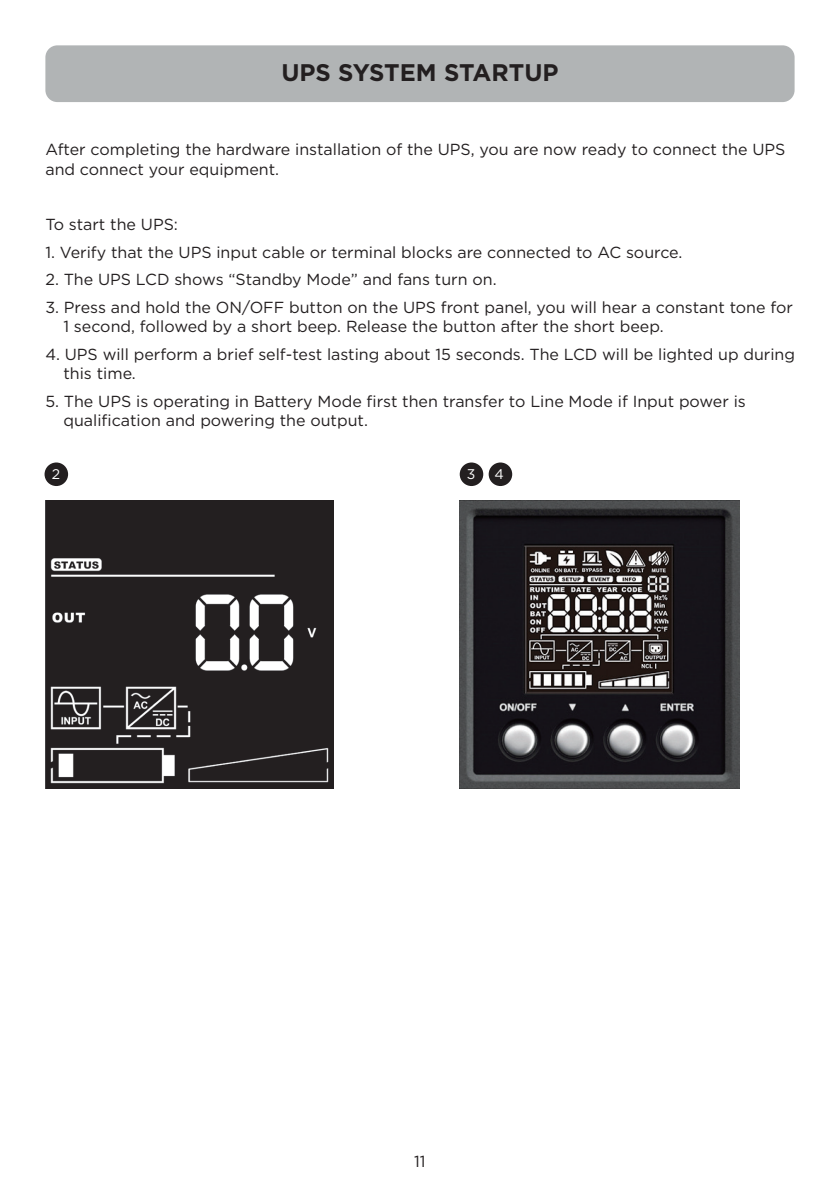
<style>
.page{position:relative;width:840px;height:1191px;background:#fff}
.page>*{position:absolute;margin:0;border:0;box-sizing:border-box;transform-origin:0 0}
.t1{font:700 24px "Gotham";color:#231f20}
.t2{font:16px/19.2px "Gotham";color:#231f20}
.t3{font:14px "Gotham";color:#fff}
</style>
<div class="page">
<div style="left:45px;top:45px;width:749px;height:57px;background:#b1b4b5;border-radius:12px"></div>
<img style="left:459px;top:500px;width:280px;height:288px">
<div style="left:45px;top:462px;width:23px;height:24px;background:#231f20;border-radius:50%"></div>
<div style="left:459px;top:462px;width:24px;height:24px;background:#231f20;border-radius:50%"></div>
<div style="left:488px;top:462px;width:24px;height:24px;background:#231f20;border-radius:50%"></div>
<img style="left:45px;top:500px;width:289px;height:288px">
<h1 class="t1" style="left:281px;top:56px;width:278px">UPS SYSTEM STARTUP</h1>
<p class="t2" style="left:45px;top:140px;width:741px">After completing the hardware installation of the UPS, you are now ready to connect the UPS and connect your equipment.</p>
<p class="t2" style="left:45px;top:214px;width:134px">To start the UPS:</p>
<p class="t2" style="left:45px;top:242px;width:638px">1. Verify that the UPS input cable or terminal blocks are connected to AC source.</p>
<p class="t2" style="left:45px;top:270px;width:452px">2. The UPS LCD shows “Standby Mode” and fans turn on.</p>
<p class="t2" style="left:63px;top:297px;width:730px;text-indent:-18px">3. Press and hold the ON/OFF button on the UPS front panel, you will hear a constant tone for<br>1 second, followed by a short beep. Release the button after the short beep.</p>
<p class="t2" style="left:63px;top:344px;width:732px;text-indent:-18px">4. UPS will perform a brief self-test lasting about 15 seconds. The LCD will be lighted up during this time.</p>
<p class="t2" style="left:63px;top:391px;width:683px;text-indent:-18px">5. The UPS is operating in Battery Mode first then transfer to Line Mode if Input power is qualification and powering the output.</p>
<p class="t3" style="left:52px;top:465px;width:10px">2</p>
<p class="t3" style="left:466px;top:465px;width:10px">3</p>
<p class="t3" style="left:494px;top:465px;width:11px">4</p>
<p class="t2" style="left:414px;top:1151px;width:13px">11</p>
</div>
